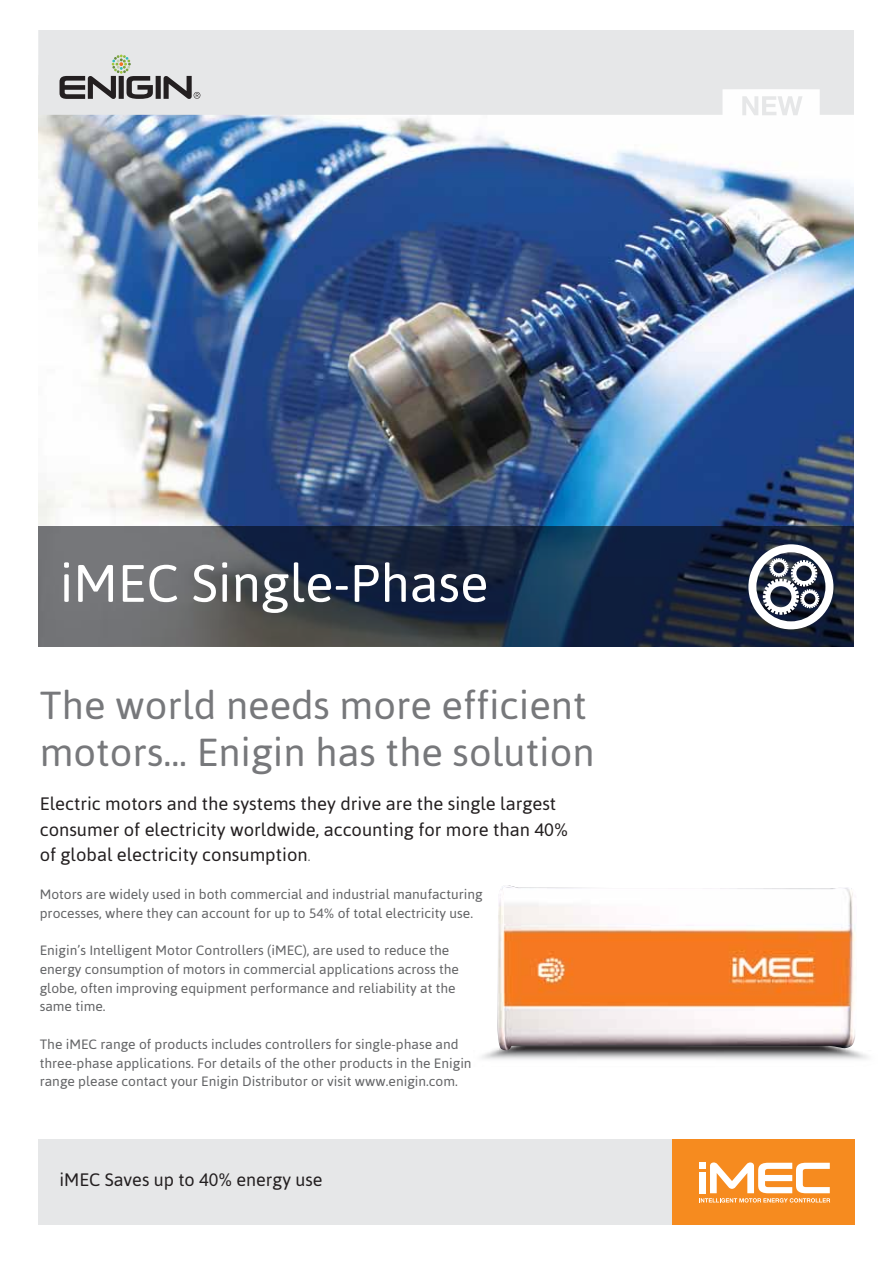
<style>
.page{position:relative;width:893px;height:1263px;background:#fff}
.page>*{position:absolute;margin:0;border:0;box-sizing:border-box;transform-origin:0 0}
.t1{font:52.5px "Asap";color:#fff}
.t2{font:39px/46.8px "Asap";color:#77787b}
.t3{font:18px/25.5px "Asap";color:#231f20}
.t4{font:13.5px/18.8px "Asap";color:#636466}
.s1{font-size:13.5px;color:#636466}
</style>
<div class="page">
<img style="left:38px;top:115px;width:816px;height:411px">
<div style="left:38px;top:1140px;width:817px;height:85px;background:#e6e7e8"></div>
<div style="left:672px;top:1140px;width:183px;height:85px;background:#f68b1f"></div>
<img style="left:482px;top:1049px;width:386px;height:11px">
<svg style="left:38px;top:526px;width:816px;height:121px;background:#333d4e"></svg>
<div style="left:38px;top:30px;width:816px;height:85px;background:#e6e7e8"></div>
<svg style="left:60px;top:55px;width:140px;height:44px;background:#adaead"></svg>
<svg style="left:699px;top:1162px;width:131px;height:40px"></svg>
<img style="left:497px;top:885px;width:360px;height:166px">
<svg style="left:748px;top:544px;width:85px;height:85px"></svg>
<h1 class="t1" style="left:60px;top:553px;width:430px">iMEC Single-Phase</h1>
<h2 class="t2" style="left:40px;top:682px;width:556px">The world needs more efficient motors... Enigin has the solution</h2>
<h3 class="t3" style="left:40px;top:791px;width:530px">Electric motors and the systems they drive are the single largest consumer of electricity worldwide, accounting for more than 40% of global electricity consumption<span class="s1">.</span></h3>
<p class="t4" style="left:40px;top:885px;width:444px">Motors are widely used in both commercial and industrial manufacturing processes, where they can account for up to 54% of total electricity use.</p>
<p class="t4" style="left:40px;top:941px;width:421px">Enigin’s Intelligent Motor Controllers (iMEC), are used to reduce the energy consumption of motors in commercial applications across the globe, often improving equipment performance and reliability at the same time.</p>
<p class="t4" style="left:40px;top:1035px;width:433px">The iMEC range of products includes controllers for single-phase and three-phase applications. For details of the other products in the Enigin range please contact your Enigin Distributor or visit www.enigin.com.</p>
<h3 class="t3" style="left:60px;top:1166px;width:264px">iMEC Saves up to 40% energy use</h3>
</div>
